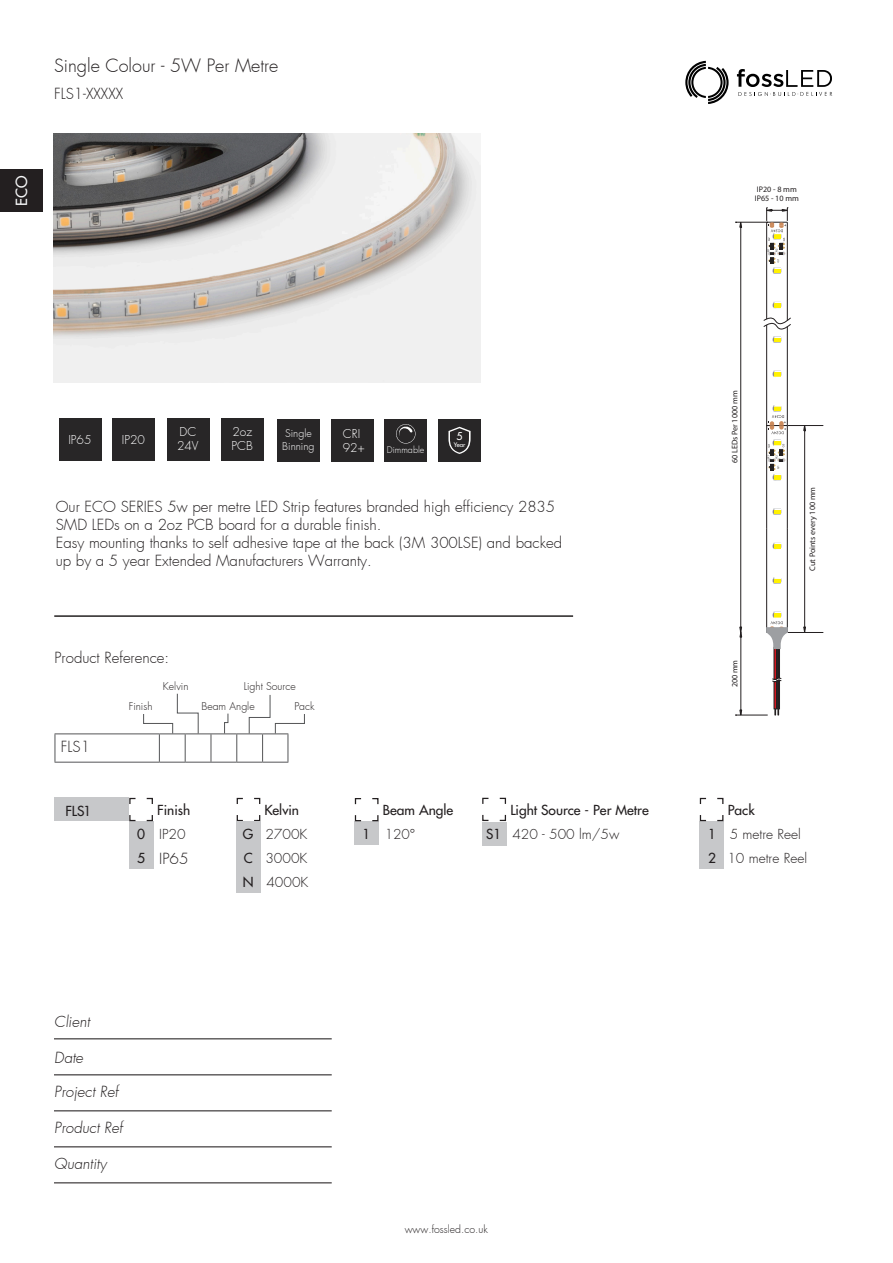
<style>
.page{position:relative;width:893px;height:1263px;background:#fff}
.page>*{position:absolute;margin:0;border:0;box-sizing:border-box;transform-origin:0 0}
.t1{font:300 18px "Futura";color:#231f20}
.t2{font:300 15px/18px "Futura";color:#231f20}
.t3{font:15px "Futura";color:#f5f6f7}
.t4{font:300 13.5px "Futura";color:#231f20}
.t5{font:13.5px "Futura";color:#231f20}
.t6{font:300 12px/14.4px "Futura";color:#fff}
.t7{font:300 10.5px/20.2px "Futura";color:#231f20}
.t8{font:300 10.5px/12.6px "Futura";color:#fff}
.t9{font:10.5px "Futura";color:#fff}
.t10{font:300 9px "Futura";color:#fff}
.t11{font:8.1px/9.8px "Myriad Pro";color:#231f20}
.t12{font:6.15px "Futura";color:#fff}
.s1{font-weight:400}
.s2{font-weight:400;font-size:13.5px}
</style>
<div class="page">
<div style="left:438px;top:419px;width:43px;height:43px;background:#282627"></div>
<hr style="left:54px;top:1038px;width:278px;height:1px;background:#231f20">
<hr style="left:54px;top:1074px;width:278px;height:1px;background:#231f20">
<hr style="left:54px;top:1110px;width:278px;height:1px;background:#231f20">
<hr style="left:54px;top:1146px;width:278px;height:1px;background:#231f20">
<hr style="left:54px;top:1182px;width:278px;height:1px;background:#231f20">
<hr style="left:54px;top:615px;width:519px;height:2px;background:#231f20">
<svg style="left:685px;top:61px;width:44px;height:43px"></svg>
<svg style="left:737px;top:69px;width:95px;height:27px"></svg>
<div style="left:59px;top:418px;width:43px;height:43px;background:#282627"></div>
<div style="left:113px;top:418px;width:42px;height:43px;background:#282627"></div>
<div style="left:277px;top:419px;width:42px;height:42px;background:#282627"></div>
<div style="left:331px;top:419px;width:42px;height:42px;background:#282627"></div>
<div style="left:0;top:169px;width:43px;height:42px;background:#231f20"></div>
<div style="left:482px;top:822px;width:24px;height:23px;background:#c7c8ca"></div>
<div style="left:236px;top:845px;width:25px;height:24px;background:#c7c8ca"></div>
<div style="left:354px;top:821px;width:25px;height:24px;background:#c7c8ca"></div>
<div style="left:699px;top:821px;width:25px;height:24px;background:#c7c8ca"></div>
<div style="left:236px;top:869px;width:25px;height:24px;background:#c7c8ca"></div>
<div style="left:699px;top:845px;width:25px;height:24px;background:#c7c8ca"></div>
<div style="left:129px;top:821px;width:24px;height:24px;background:#c7c8ca"></div>
<div style="left:129px;top:845px;width:24px;height:24px;background:#c7c8ca"></div>
<div style="left:54px;top:797px;width:75px;height:24px;background:#c7c8ca"></div>
<svg style="left:129px;top:797px;width:25px;height:25px"></svg>
<svg style="left:236px;top:797px;width:25px;height:24px"></svg>
<svg style="left:354px;top:798px;width:25px;height:24px"></svg>
<svg style="left:699px;top:797px;width:25px;height:25px"></svg>
<svg style="left:482px;top:797px;width:25px;height:25px"></svg>
<hr style="left:787px;top:529px;width:1px;height:103px;background:#231f20">
<hr style="left:766px;top:529px;width:1px;height:103px;background:#231f20">
<hr style="left:787px;top:425px;width:1px;height:104px;background:#231f20">
<hr style="left:766px;top:425px;width:1px;height:104px;background:#231f20">
<hr style="left:787px;top:327px;width:1px;height:98px;background:#231f20">
<hr style="left:766px;top:325px;width:1px;height:100px;background:#231f20">
<hr style="left:787px;top:222px;width:1px;height:98px;background:#231f20">
<hr style="left:766px;top:222px;width:1px;height:97px;background:#231f20">
<hr style="left:735px;top:222px;width:32px;height:1px;background:#231f20">
<hr style="left:740px;top:227px;width:1px;height:400px;background:#231f20">
<svg style="left:735px;top:222px;width:7px;height:6px"></svg>
<hr style="left:788px;top:425px;width:35px;height:1px;background:#231f20">
<hr style="left:804px;top:431px;width:1px;height:196px;background:#231f20">
<svg style="left:803px;top:626px;width:3px;height:6px"></svg>
<svg style="left:803px;top:426px;width:3px;height:5px"></svg>
<svg style="left:772px;top:577px;width:10px;height:7px"></svg>
<svg style="left:772px;top:543px;width:10px;height:7px"></svg>
<svg style="left:772px;top:508px;width:9px;height:7px"></svg>
<svg style="left:772px;top:370px;width:9px;height:7px"></svg>
<svg style="left:763px;top:317px;width:28px;height:26px"></svg>
<svg style="left:772px;top:302px;width:9px;height:7px"></svg>
<svg style="left:766px;top:207px;width:22px;height:67px"></svg>
<svg style="left:767px;top:405px;width:22px;height:76px"></svg>
<hr style="left:735px;top:715px;width:33px;height:1px;background:#231f20">
<hr style="left:741px;top:635px;width:1px;height:76px;background:#231f20">
<svg style="left:739px;top:626px;width:3px;height:11px"></svg>
<svg style="left:735px;top:710px;width:7px;height:6px"></svg>
<div style="left:236px;top:821px;width:25px;height:24px;background:#c7c8ca"></div>
<div style="left:384px;top:419px;width:43px;height:43px;background:#282627"></div>
<svg style="left:396px;top:424px;width:19px;height:19px"></svg>
<svg style="left:448px;top:427px;width:23px;height:27px"></svg>
<hr style="left:788px;top:632px;width:35px;height:1px;background:#231f20">
<svg style="left:766px;top:611px;width:22px;height:104px"></svg>
<div style="left:167px;top:418px;width:42px;height:43px;background:#282627"></div>
<div style="left:221px;top:418px;width:43px;height:43px;background:#282627"></div>
<hr style="left:55px;top:733px;width:104px;height:1px;background:#545557">
<svg style="left:55px;top:734px;width:1px;height:28px"></svg>
<hr style="left:55px;top:762px;width:104px;height:1px;background:#545557">
<svg style="left:143px;top:693px;width:162px;height:70px"></svg>
<img style="left:54px;top:133px;width:426px;height:250px">
<p class="t1" style="left:54px;top:53px;width:226px">Single Colour - 5W Per Metre</p>
<p class="t2" style="left:54px;top:84px;width:70px">FLS1-XXXXX</p>
<p class="t3" style="left:12px;top:206px;width:32px;rotate:-90deg">ECO</p>
<p class="t11" style="left:755px;top:184px;width:46px">IP20 - 8 mm<br>IP65 - 10 mm</p>
<p class="t6" style="left:68px;top:432px;width:25px">IP65</p>
<p class="t6" style="left:231px;top:424px;width:23px">2oz<br>PCB</p>
<p class="t6" style="left:177px;top:425px;width:23px">DC<br>24V</p>
<p class="t6" style="left:122px;top:432px;width:25px">IP20</p>
<p class="t8" style="left:282px;top:427px;width:34px">Single<br>Binning</p>
<p class="t6" style="left:343px;top:427px;width:19px">CRI</p>
<p class="t6" style="left:343px;top:440px;width:24px">92+</p>
<p class="t10" style="left:387px;top:444px;width:39px">Dimmable</p>
<p class="t9" style="left:456px;top:430px;width:8px">5</p>
<p class="t12" style="left:454px;top:440px;width:13px">Year</p>
<p class="t2" style="left:56px;top:498px;width:508px">Our ECO SERIES 5w per metre LED Strip features branded high efficiency 2835<br>SMD LEDs on a 2oz PCB board for a durable finish.<br>Easy mounting thanks to self adhesive tape at the back (3M 300LSE) and backed up by a 5 year Extended Manufacturers Warranty.</p>
<p class="t2" style="left:55px;top:648px;width:116px">Product Reference:</p>
<p class="t2" style="left:61px;top:738px;width:31px">FLS1</p>
<p class="t7" style="left:129px;top:696px;width:25px">Finish</p>
<p class="t7" style="left:163px;top:676px;width:27px">Kelvin</p>
<p class="t7" style="left:201px;top:676px;width:96px;text-indent:42px">Light Source<br>Beam Angle</p>
<p class="t7" style="left:294px;top:696px;width:22px">Pack</p>
<p class="t11" style="left:730px;top:463px;width:74px;rotate:-90deg">60 LEDs Per 1000 mm</p>
<p class="t11" style="left:730px;top:687px;width:29px;rotate:-90deg">200 mm</p>
<p class="t11" style="left:807px;top:571px;width:86px;rotate:-90deg">Cut Points every 100 mm</p>
<p class="t5" style="left:65px;top:802px;width:27px">FLS1</p>
<p class="t5" style="left:157px;top:801px;width:35px">Finish</p>
<p class="t5" style="left:265px;top:801px;width:36px">Kelvin</p>
<p class="t5" style="left:383px;top:801px;width:72px">Beam Angle</p>
<p class="t5" style="left:510px;top:801px;width:140px">Light Source - Per Metre</p>
<p class="t4" style="left:243px;top:825px;width:66px"><span class="s1">G</span> 2700K</p>
<p class="t5" style="left:728px;top:801px;width:28px">Pack</p>
<p class="t4" style="left:385px;top:825px;width:32px">120°</p>
<p class="t4" style="left:730px;top:825px;width:73px">5 metre Reel</p>
<p class="t4" style="left:486px;top:826px;width:135px"><span class="s1">S1</span> 420 - 500 lm/5w</p>
<p class="t5" style="left:137px;top:825px;width:9px">0</p>
<p class="t2" style="left:137px;top:849px;width:53px"><span class="s2">5</span> IP65</p>
<p class="t5" style="left:362px;top:825px;width:9px">1</p>
<p class="t5" style="left:708px;top:825px;width:9px">1</p>
<p class="t4" style="left:159px;top:825px;width:28px">IP20</p>
<p class="t4" style="left:265px;top:849px;width:43px">3000K</p>
<p class="t4" style="left:727px;top:849px;width:81px">10 metre Reel</p>
<p class="t5" style="left:708px;top:849px;width:9px">2</p>
<p class="t5" style="left:244px;top:849px;width:10px">C</p>
<p class="t2" style="left:54px;top:1012px;width:40px">Client</p>
<p class="t2" style="left:54px;top:1048px;width:33px">Date</p>
<p class="t2" style="left:54px;top:1083px;width:68px">Project Ref</p>
<p class="t2" style="left:54px;top:1119px;width:72px">Product Ref</p>
<p class="t2" style="left:54px;top:1155px;width:54px">Quantity</p>
<p class="t5" style="left:243px;top:873px;width:12px">N</p>
<p class="t4" style="left:266px;top:873px;width:43px">4000K</p>
<p class="t7" style="left:405px;top:1219px;width:85px">www.fossled.co.uk</p>
</div>
